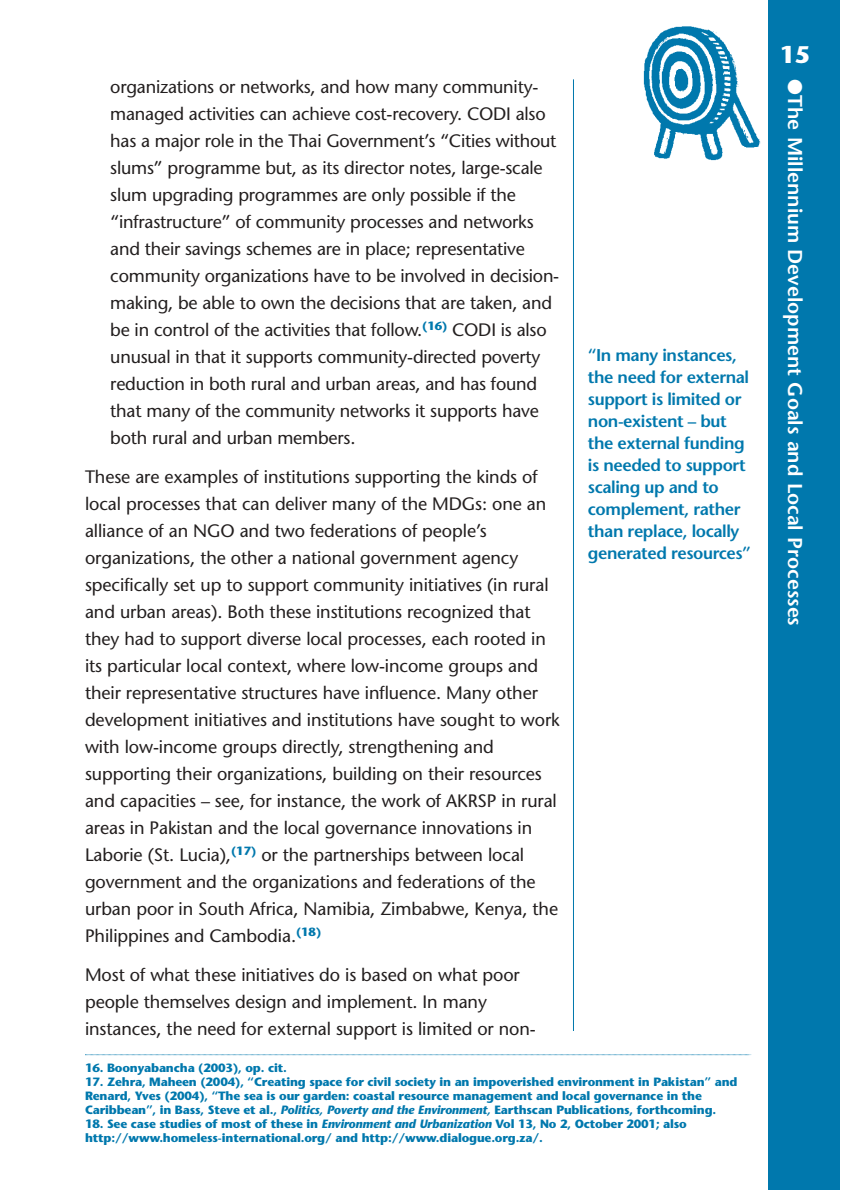
<style>
.page{position:relative;width:842px;height:1190px;background:#fff}
.page>*{position:absolute;margin:0;border:0;box-sizing:border-box;transform-origin:0 0}
.t1{font:700 24px "Stone Sans";color:#fff}
.t2{font:600 20px "Stone Sans";color:#fff}
.t3{font:18px/27px "Stone Sans";letter-spacing:-.005em;color:#231f1f}
.t4{font:600 17px/22px "Stone Sans";letter-spacing:-.025em;color:#0078ad}
.t5{font:700 12px/14px "Stone Sans";letter-spacing:-.015em;color:#0078ad}
.s1{font-style:italic}
</style>
<div class="page">
<div style="left:768px;top:0;width:72px;height:1190px;background:#0078ad"></div>
<hr style="left:573px;top:79px;width:1px;height:952px;background:#0078ad">
<img style="left:643px;top:26px;width:118px;height:135px">
<svg style="left:85px;top:1054px;width:667px;height:1px"></svg>
<p class="t3" style="left:110px;top:75px;width:451px">organizations or networks, and how many community&shy;managed activities can achieve cost-recovery. CODI also has a major role in the Thai Government’s “Cities without slums” programme but, as its director notes, large-scale slum upgrading programmes are only possible if the “infrastructure” of community processes and networks and their savings schemes are in place; representative community organizations have to be involved in decision&shy;making, be able to own the decisions that are taken, and be in control of the activities that follow.<sup>(16)</sup> CODI is also unusual in that it supports community-directed poverty reduction in both rural and urban areas, and has found that many of the community networks it supports have both rural and urban members.</p>
<p class="t3" style="left:85px;top:465px;width:476px">These are examples of institutions supporting the kinds of local processes that can deliver many of the MDGs: one an alliance of an NGO and two federations of people’s organizations, the other a national government agency specifically set up to support community initiatives (in rural and urban areas). Both these institutions recognized that they had to support diverse local processes, each rooted in its particular local context, where low-income groups and their representative structures have influence. Many other development initiatives and institutions have sought to work with low-income groups directly, strengthening and supporting their organizations, building on their resources and capacities – see, for instance, the work of AKRSP in rural areas in Pakistan and the local governance innovations in Laborie (St. Lucia),<sup>(17)</sup> or the partnerships between local government and the organizations and federations of the urban poor in South Africa, Namibia, Zimbabwe, Kenya, the Philippines and Cambodia.<sup>(18)</sup></p>
<p class="t3" style="left:85px;top:963px;width:452px">Most of what these initiatives do is based on what poor people themselves design and implement. In many instances, the need for external support is limited or non-</p>
<p class="t5" style="left:85px;top:1062px;width:203px">16. Boonyabancha (2003), op. cit.</p>
<p class="t5" style="left:85px;top:1076px;width:654px">17. Zehra, Maheen (2004), “Creating space for civil society in an impoverished environment in Pakistan” and<br>Renard, Yves (2004), “The sea is our garden: coastal resource management and local governance in the<br>Caribbean”, in Bass, Steve et al., <span class="s1">Politics, Poverty and the Environment,</span> Earthscan Publications, forthcoming.</p>
<p class="t5" style="left:85px;top:1118px;width:603px">18. See case studies of most of these in <span class="s1">Environment and Urbanization</span> Vol 13, No 2, October 2001; also http://www.homeless-international.org/ and http://www.dialogue.org.za/.</p>
<p class="t4" style="left:588px;top:346px;width:164px">“In many instances, the need for external support is limited or non-existent – but the external funding is needed to support scaling up and to complement, rather than replace, locally generated resources”</p>
<h1 class="t1" style="left:780px;top:45px;width:32px">15</h1>
<p class="t2" style="left:803px;top:79px;width:548px;rotate:90deg">●The Millennium Development Goals and Local Processes</p>
</div>
